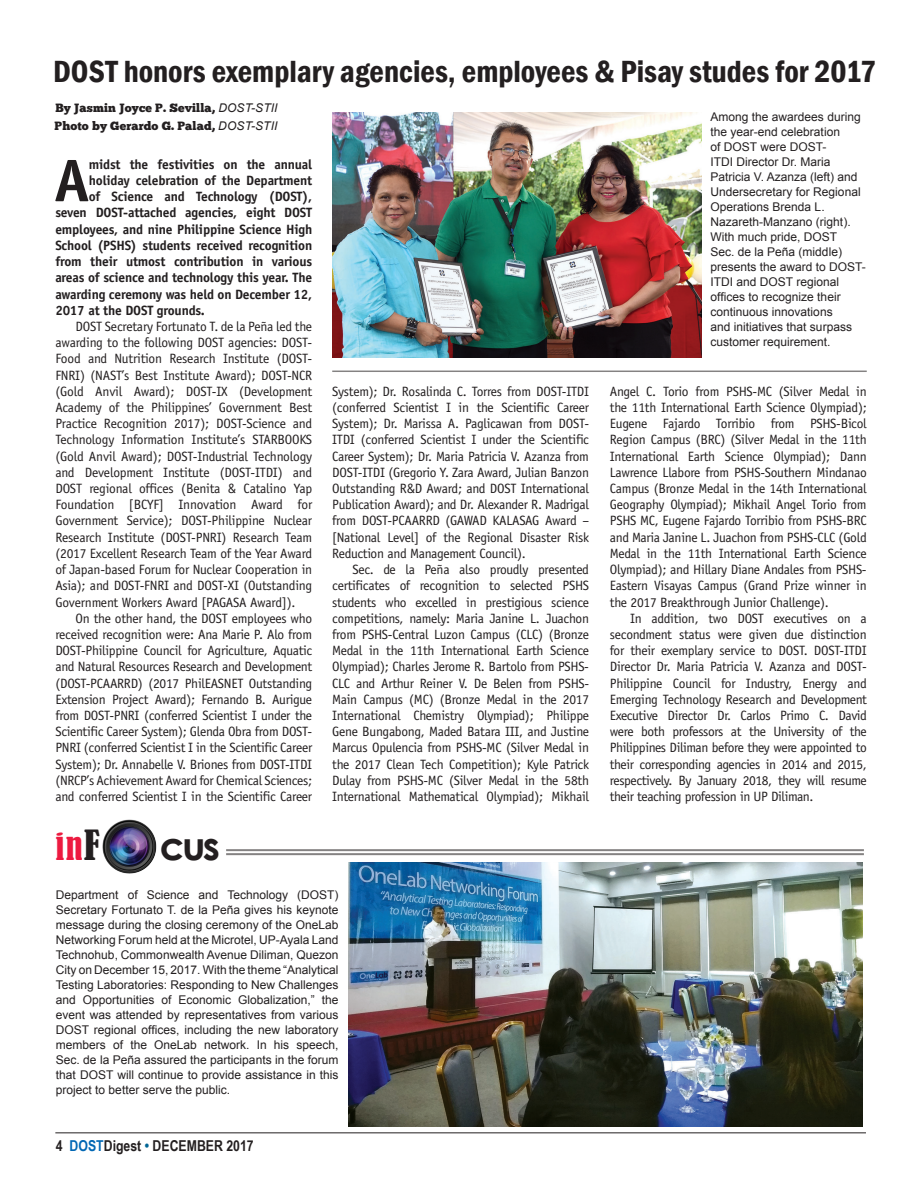
<style>
.page{position:relative;width:918px;height:1190px;background:#fff}
.page>*{position:absolute;margin:0;border:0;box-sizing:border-box;transform-origin:0 0}
.t1{font:700 60.15px "Officina Sans";color:#231f20}
.t2{font:700 39px "Century Gothic";color:#231f20}
.t3{font:condensed 34.5px "Bernard";color:#ed1a40}
.t4{font:600 condensed 31.5px "Franklin Gothic";color:#231f20}
.t5{font:700 15px "Arial Narrow";color:#231f20}
.t6{font:13.5px/16.2px "Officina Sans";letter-spacing:-.02em;color:#231f20;text-align:justify}
.t7{font:700 13.5px "Officina Sans";letter-spacing:-.015em;color:#231f20}
.t8{font:12px/15px "Arial";color:#231f20;text-align:justify}
.t9{font:12px "Chunk Five";letter-spacing:.01em;color:#231f20}
.s1{font-family:"Arial";font-style:italic}
.s2{font-size:39px;color:#231f20}
.s3{color:#0167b4}
.s4{color:#006594}
</style>
<div class="page">
<img style="left:102px;top:819px;width:55px;height:55px">
<hr style="left:226px;top:849px;width:637px;height:2px;background:#231f20">
<hr style="left:226px;top:853px;width:637px;height:2px;background:#231f20">
<img style="left:348px;top:862px;width:514px;height:263px">
<img style="left:332px;top:112px;width:369px;height:245px">
<hr style="left:332px;top:370px;width:534px;height:2px;background:#231f20">
<hr style="left:55px;top:1132px;width:810px;height:1px;background:#231f20">
<h3 class="t4" style="left:53px;top:50px;width:824px">DOST honors exemplary agencies, employees &amp; Pisay studes for 2017</h3>
<p class="t9" style="left:55px;top:101px;width:224px">By Jasmin Joyce P. Sevilla, <span class="s1">DOST-STII</span></p>
<p class="t8" style="left:710px;top:109px;width:157px;text-align:left">Among the awardees during the year-end celebration<br>of DOST were DOST-<br>ITDI Director Dr. Maria<br>Patricia V. Azanza (left) and<br>Undersecretary for Regional<br>Operations Brenda L.<br>Nazareth-Manzano (right).<br>With much pride, DOST<br>Sec. de la Peña (middle) presents the award to DOST-<br>ITDI and DOST regional offices to recognize their continuous innovations<br>and initiatives that surpass customer requirement.</p>
<p class="t9" style="left:55px;top:118px;width:224px">Photo by Gerardo G. Palad, <span class="s1">DOST-STII</span></p>
<h1 class="t1" style="left:54px;top:143px;width:37px">A</h1>
<p class="t7" style="left:89px;top:156px;width:225px">midst the festivities on the annual</p>
<p class="t7" style="left:89px;top:172px;width:225px">holiday celebration of the Department</p>
<p class="t7" style="left:89px;top:188px;width:225px">of Science and Technology (DOST),</p>
<p class="t7" style="left:55px;top:204px;width:258px">seven DOST-attached agencies, eight DOST</p>
<p class="t7" style="left:55px;top:221px;width:258px">employees, and nine Philippine Science High</p>
<p class="t7" style="left:55px;top:237px;width:258px">School (PSHS) students received recognition</p>
<p class="t7" style="left:55px;top:253px;width:258px">from their utmost contribution in various</p>
<p class="t7" style="left:55px;top:269px;width:258px">areas of science and technology this year. The</p>
<p class="t7" style="left:55px;top:285px;width:258px">awarding ceremony was held on December 12,</p>
<p class="t7" style="left:55px;top:302px;width:151px">2017 at the DOST grounds.</p>
<p class="t6" style="left:55px;top:318px;width:258px;text-indent:20px">DOST Secretary Fortunato T. de la Peña led the awarding to the following DOST agencies: DOST-Food and Nutrition Research Institute (DOST-FNRI) (NAST’s Best Institute Award); DOST-NCR (Gold Anvil Award); DOST-IX (Development Academy of the Philippines’ Government Best Practice Recognition 2017); DOST-Science and Technology Information Institute’s STARBOOKS (Gold Anvil Award); DOST-Industrial Technology and Development Institute (DOST-ITDI) and DOST regional offices (Benita &amp; Catalino Yap Foundation [BCYF] Innovation Award for Government Service); DOST-Philippine Nuclear Research Institute (DOST-PNRI) Research Team (2017 Excellent Research Team of the Year Award of Japan-based Forum for Nuclear Cooperation in Asia); and DOST-FNRI and DOST-XI (Outstanding Government Workers Award [PAGASA Award]).</p>
<p class="t6" style="left:55px;top:610px;width:258px;text-indent:20px">On the other hand, the DOST employees who received recognition were: Ana Marie P. Alo from DOST-Philippine Council for Agriculture, Aquatic and Natural Resources Research and Development (DOST-PCAARRD) (2017 PhilEASNET Outstanding Extension Project Award); Fernando B. Aurigue from DOST-PNRI (conferred Scientist I under the Scientific Career System); Glenda Obra from DOST-PNRI (conferred Scientist I in the Scientific Career System); Dr. Annabelle V. Briones from DOST-ITDI (NRCP’s Achievement Award for Chemical Sciences; and conferred Scientist I in the Scientific Career</p>
<p class="t6" style="left:332px;top:383px;width:258px">System); Dr. Rosalinda C. Torres from DOST-ITDI (conferred Scientist I in the Scientific Career System); Dr. Marissa A. Paglicawan from DOST-ITDI (conferred Scientist I under the Scientific Career System); Dr. Maria Patricia V. Azanza from DOST-ITDI (Gregorio Y. Zara Award, Julian Banzon Outstanding R&amp;D Award; and DOST International Publication Award); and Dr. Alexander R. Madrigal from DOST-PCAARRD (GAWAD KALASAG Award – [National Level] of the Regional Disaster Risk Reduction and Management Council).</p>
<p class="t6" style="left:332px;top:561px;width:258px;text-indent:20px">Sec. de la Peña also proudly presented certificates of recognition to selected PSHS students who excelled in prestigious science competitions, namely: Maria Janine L. Juachon from PSHS-Central Luzon Campus (CLC) (Bronze Medal in the 11th International Earth Science Olympiad); Charles Jerome R. Bartolo from PSHS-CLC and Arthur Reiner V. De Belen from PSHS-Main Campus (MC) (Bronze Medal in the 2017<br>International Chemistry Olympiad); Philippe Gene Bungabong, Maded Batara III, and Justine Marcus Opulencia from PSHS-MC (Silver Medal in the 2017 Clean Tech Competition); Kyle Patrick Dulay from PSHS-MC (Silver Medal in the 58th International Mathematical Olympiad); Mikhail</p>
<p class="t6" style="left:609px;top:383px;width:258px">Angel C. Torio from PSHS-MC (Silver Medal in the 11th International Earth Science Olympiad); Eugene Fajardo Torribio from PSHS-Bicol Region Campus (BRC) (Silver Medal in the 11th International Earth Science Olympiad); Dann Lawrence Llabore from PSHS-Southern Mindanao Campus (Bronze Medal in the 14th International Geography Olympiad); Mikhail Angel Torio from PSHS MC, Eugene Fajardo Torribio from PSHS-BRC and Maria Janine L. Juachon from PSHS-CLC (Gold Medal in the 11th International Earth Science Olympiad); and Hillary Diane Andales from PSHS-Eastern Visayas Campus (Grand Prize winner in the 2017 Breakthrough Junior Challenge).</p>
<p class="t6" style="left:609px;top:610px;width:258px;text-indent:20px">In addition, two DOST executives on a secondment status were given due distinction for their exemplary service to DOST. DOST-ITDI Director Dr. Maria Patricia V. Azanza and DOST-Philippine Council for Industry, Energy and Emerging Technology Research and Development Executive Director Dr. Carlos Primo C. David were both professors at the University of the Philippines Diliman before they were appointed to their corresponding agencies in 2014 and 2015, respectively. By January 2018, they will resume their teaching profession in UP Diliman.</p>
<h3 class="t3" style="left:55px;top:826px;width:46px">in<span class="s2">F</span></h3>
<h2 class="t2" style="left:160px;top:816px;width:62px">cus</h2>
<p class="t8" style="left:56px;top:887px;width:284px">Department of Science and Technology (DOST)<br>Secretary Fortunato T. de la Peña gives his keynote message during the closing ceremony of the OneLab Networking Forum held at the Microtel, UP-Ayala Land Technohub, Commonwealth Avenue Diliman, Quezon City on December 15, 2017. With the theme “Analytical Testing Laboratories: Responding to New Challenges and Opportunities of Economic Globalization,” the event was attended by representatives from various DOST regional offices, including the new laboratory members of the OneLab network. In his speech, Sec. de la Peña assured the participants in the forum that DOST will continue to provide assistance in this project to better serve the public.</p>
<p class="t5" style="left:56px;top:1134px;width:199px">4 <span class="s3">DOST</span>Digest <span class="s4">•</span> DECEMBER 2017</p>
</div>
